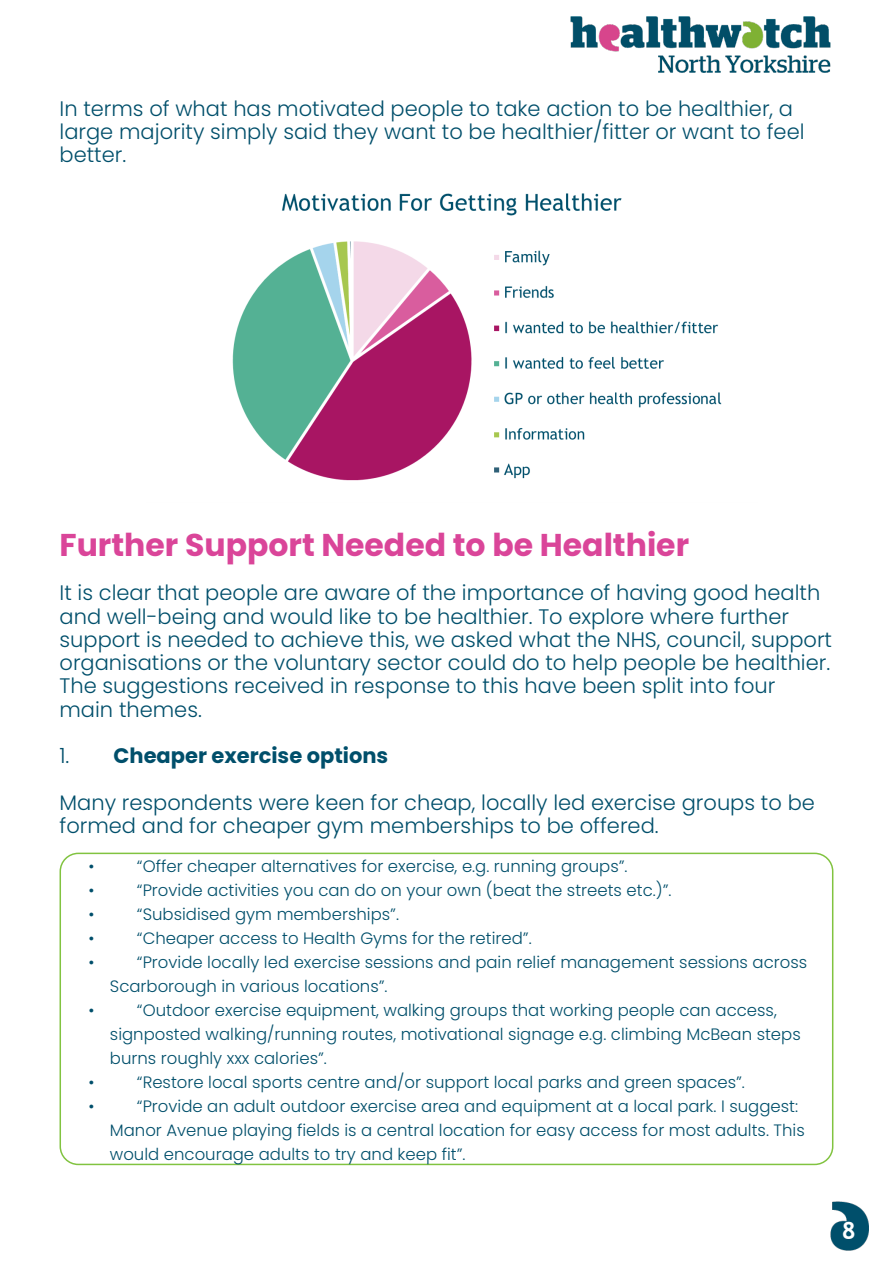
<style>
.page{position:relative;width:893px;height:1263px;background:#fff}
.page>*{position:absolute;margin:0;border:0;box-sizing:border-box;transform-origin:0 0}
.t1{font:700 31.5px "Poppins";color:#da4599}
.Paragraph_Style_2{font:700 24px "Trebuchet MS";color:#fff}
.Paragraph_Style_1{font:300 21px/23.2px "Poppins";color:#004f6b}
.Paragraph_Style_1-2{font:700 21px "Poppins";color:#004f6b}
.t2{font:300 16.5px/24px "Poppins";color:#004f6b}
.s1{font-weight:300}
</style>
<div class="page">
<img style="left:570px;top:16px;width:261px;height:57px">
<img style="left:232px;top:193px;width:490px;height:288px">
<div style="left:60px;top:853px;width:773px;height:312px;border:2px solid #81c340;border-radius:18px"></div>
<img style="left:830px;top:1201px;width:39px;height:50px">
<p class="Paragraph_Style_1" style="left:60px;top:97px;width:746px">In terms of what has motivated people to take action to be healthier, a large majority simply said they want to be healthier/fitter or want to feel better.</p>
<p class="t1" style="left:60px;top:527px;width:631px">Further Support Needed to be Healthier</p>
<p class="Paragraph_Style_1" style="left:60px;top:581px;width:774px">It is clear that people are aware of the importance of having good health and well-being and would like to be healthier. To explore where further support is needed to achieve this, we asked what the NHS, council, support organisations or the voluntary sector could do to help people be healthier.<br>The suggestions received in response to this have been split into four main themes.</p>
<p class="Paragraph_Style_1-2" style="left:60px;top:744px;width:330px"><span class="s1">1.</span> Cheaper exercise options</p>
<p class="Paragraph_Style_1" style="left:60px;top:791px;width:757px">Many respondents were keen for cheap, locally led exercise groups to be formed and for cheaper gym memberships to be offered.</p>
<p class="t2" style="left:89px;top:854px;width:8px">•</p>
<p class="t2" style="left:137px;top:854px;width:492px">“Offer cheaper alternatives for exercise, e.g. running groups”.</p>
<p class="t2" style="left:89px;top:878px;width:8px">•</p>
<p class="t2" style="left:137px;top:878px;width:536px">“Provide activities you can do on your own (beat the streets etc.)”.</p>
<p class="t2" style="left:89px;top:902px;width:8px">•</p>
<p class="t2" style="left:137px;top:902px;width:264px">“Subsidised gym memberships”.</p>
<p class="t2" style="left:89px;top:926px;width:8px">•</p>
<p class="t2" style="left:137px;top:926px;width:396px">“Cheaper access to Health Gyms for the retired”.</p>
<p class="t2" style="left:89px;top:950px;width:8px">•</p>
<p class="t2" style="left:110px;top:950px;width:699px;text-indent:27px">“Provide locally led exercise sessions and pain relief management sessions across<br>Scarborough in various locations”.</p>
<p class="t2" style="left:89px;top:998px;width:8px">•</p>
<p class="t2" style="left:110px;top:998px;width:692px;text-indent:27px">“Outdoor exercise equipment, walking groups that working people can access, signposted walking/running routes, motivational signage e.g. climbing McBean steps burns roughly xxx calories”.</p>
<p class="t2" style="left:89px;top:1070px;width:8px">•</p>
<p class="t2" style="left:137px;top:1070px;width:609px">“Restore local sports centre and/or support local parks and green spaces”.</p>
<p class="t2" style="left:89px;top:1094px;width:8px">•</p>
<p class="t2" style="left:110px;top:1094px;width:696px;text-indent:27px">“Provide an adult outdoor exercise area and equipment at a local park. I suggest:<br>Manor Avenue playing fields is a central location for easy access for most adults. This would encourage adults to try and keep fit”.</p>
<p class="Paragraph_Style_2" style="left:842px;top:1216px;width:16px">8</p>
</div>
